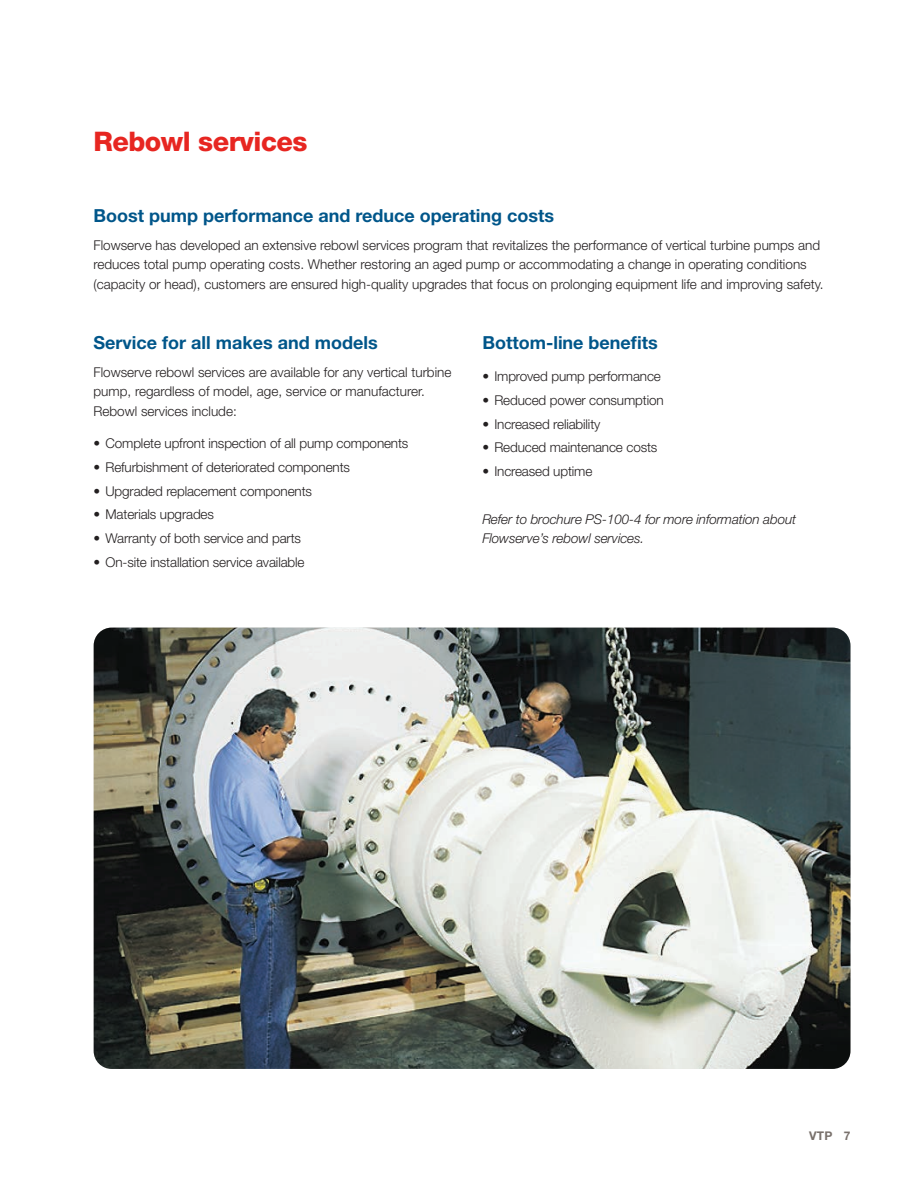
<style>
.page{position:relative;width:918px;height:1188px;background:#fff}
.page>*{position:absolute;margin:0;border:0;box-sizing:border-box;transform-origin:0 0}
.Headline_Level_1__re{font:800 27px "Helvetica Neue LT Std";letter-spacing:-.02em;color:#e72621}
.Subhead_Level_1__blu{font:700 18px "Helvetica Neue LT Std";color:#00568a}
.Body_copy{font:300 13.5px/19.5px "Helvetica Neue LT Std";color:#231f20}
.Bullets{font:italic 300 13.5px/19.5px "Helvetica Neue LT Std";letter-spacing:-.01em;color:#231f20}
.t1{font:700 12px "Helvetica Neue LT Std";color:#79716c}
</style>
<div class="page">
<img style="left:94px;top:628px;width:756px;height:441px">
<p class="Headline_Level_1__re" style="left:94px;top:125px;width:215px">Rebowl services</p>
<p class="Subhead_Level_1__blu" style="left:94px;top:204px;width:462px">Boost pump performance and reduce operating costs</p>
<p class="Body_copy" style="left:94px;top:235px;width:731px">Flowserve has developed an extensive rebowl services program that revitalizes the performance of vertical turbine pumps and reduces total pump operating costs. Whether restoring an aged pump or accommodating a change in operating conditions (capacity or head), customers are ensured high-quality upgrades that focus on prolonging equipment life and improving safety.</p>
<p class="Subhead_Level_1__blu" style="left:94px;top:331px;width:286px">Service for all makes and models</p>
<p class="Body_copy" style="left:94px;top:362px;width:359px">Flowserve rebowl services are available for any vertical turbine pump, regardless of model, age, service or manufacturer.<br>Rebowl services include:</p>
<p class="Body_copy" style="left:94px;top:433px;width:316px">• Complete upfront inspection of all pump components</p>
<p class="Body_copy" style="left:94px;top:457px;width:258px">• Refurbishment of deteriorated components</p>
<p class="Body_copy" style="left:94px;top:481px;width:220px">• Upgraded replacement components</p>
<p class="Body_copy" style="left:94px;top:504px;width:122px">• Materials upgrades</p>
<p class="Body_copy" style="left:94px;top:528px;width:209px">• Warranty of both service and parts</p>
<p class="Body_copy" style="left:94px;top:552px;width:213px">• On-site installation service available</p>
<p class="Subhead_Level_1__blu" style="left:482px;top:331px;width:177px">Bottom-line benefits</p>
<p class="Body_copy" style="left:482px;top:366px;width:180px">• Improved pump performance</p>
<p class="Body_copy" style="left:482px;top:390px;width:183px">• Reduced power consumption</p>
<p class="Body_copy" style="left:482px;top:414px;width:120px">• Increased reliability</p>
<p class="Body_copy" style="left:482px;top:437px;width:177px">• Reduced maintenance costs</p>
<p class="Body_copy" style="left:482px;top:461px;width:111px">• Increased uptime</p>
<p class="Bullets" style="left:482px;top:509px;width:315px">Refer to brochure PS-100-4 for more information about<br>Flowserve’s rebowl services.</p>
<p class="t1" style="left:809px;top:1128px;width:43px">VTP 7</p>
</div>
